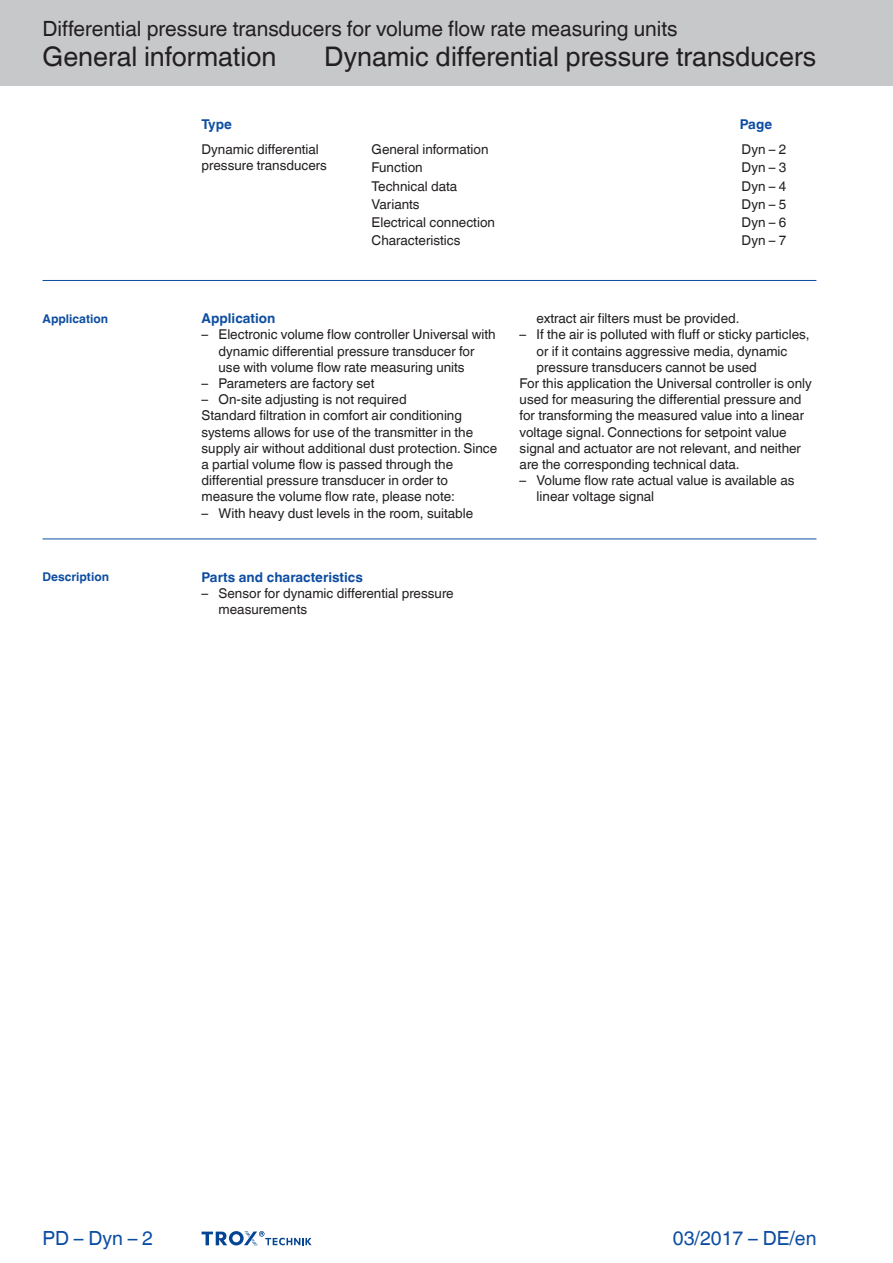
<style>
.page{position:relative;width:893px;height:1263px;background:#fff}
.page>*{position:absolute;margin:0;border:0;box-sizing:border-box;transform-origin:0 0}
.Navigation_3{font:27px "TROX Helvetica";color:#231f20}
.Navigation_2{font:27px "TROX Helvetica";color:#231f20}
.Navigation_1{font:21px "TROX Helvetica";color:#231f20}
.date{font:19.5px "TROX Helvetica";color:#0d4da1}
.pagina_li-re{font:19.5px "TROX Helvetica";color:#0d4da1}
.descr_txt_section_pa{font:13.5px/16.2px "TROX Helvetica";color:#231f20}
.descr_txt_section_li{font:13.5px/16.2px "TROX Helvetica";color:#231f20}
.Standard_oben_links{font:13.5px/16.2px "TROX Helvetica";color:#231f20}
.descr_txt_section_ti{font:700 13.5px "TROX Helvetica";color:#0d4da1}
.Standard_oben_links-2{font:700 13.5px "TROX Helvetica";color:#0d4da1}
.marg_title_blue{font:700 12px "TROX Helvetica";color:#0d4da1}
</style>
<div class="page">
<div style="left:0;top:0;width:893px;height:85px;background:#c7c8ca"></div>
<hr style="left:43px;top:280px;width:773px;height:1px;background:#0d4da1">
<hr style="left:43px;top:538px;width:773px;height:1px;background:#0d4da1">
<svg style="left:202px;top:1231px;width:110px;height:15px"></svg>
<p class="Navigation_1" style="left:43px;top:17px;width:637px">Differential pressure transducers for volume flow rate measuring units</p>
<p class="Navigation_2" style="left:43px;top:41px;width:235px">General information</p>
<p class="Navigation_3" style="left:324px;top:41px;width:494px">Dynamic differential pressure transducers</p>
<p class="marg_title_blue" style="left:43px;top:312px;width:67px">Application</p>
<p class="marg_title_blue" style="left:43px;top:570px;width:68px">Description</p>
<p class="Standard_oben_links-2" style="left:202px;top:116px;width:32px">Type</p>
<p class="Standard_oben_links" style="left:202px;top:141px;width:127px">Dynamic differential pressure transducers</p>
<p class="Standard_oben_links" style="left:372px;top:141px;width:118px">General information</p>
<p class="Standard_oben_links" style="left:742px;top:141px;width:46px">Dyn – 2</p>
<p class="Standard_oben_links-2" style="left:740px;top:116px;width:34px">Page</p>
<p class="Standard_oben_links" style="left:372px;top:160px;width:53px">Function</p>
<p class="Standard_oben_links" style="left:742px;top:160px;width:46px">Dyn – 3</p>
<p class="Standard_oben_links" style="left:372px;top:178px;width:87px">Technical data</p>
<p class="Standard_oben_links" style="left:742px;top:178px;width:46px">Dyn – 4</p>
<p class="Standard_oben_links" style="left:372px;top:196px;width:50px">Variants</p>
<p class="Standard_oben_links" style="left:742px;top:196px;width:46px">Dyn – 5</p>
<p class="Standard_oben_links" style="left:372px;top:214px;width:125px">Electrical connection</p>
<p class="Standard_oben_links" style="left:742px;top:214px;width:46px">Dyn – 6</p>
<p class="Standard_oben_links" style="left:372px;top:233px;width:90px">Characteristics</p>
<p class="Standard_oben_links" style="left:742px;top:233px;width:46px">Dyn – 7</p>
<p class="descr_txt_section_ti" style="left:202px;top:311px;width:75px">Application</p>
<p class="descr_txt_section_li" style="left:219px;top:327px;width:279px;text-indent:-17px">– Electronic volume flow controller Universal with dynamic differential pressure transducer for use with volume flow rate measuring units</p>
<p class="descr_txt_section_li" style="left:202px;top:375px;width:174px">– Parameters are factory set</p>
<p class="descr_txt_section_li" style="left:202px;top:391px;width:207px">– On-site adjusting is not required</p>
<p class="descr_txt_section_pa" style="left:202px;top:408px;width:297px">Standard filtration in comfort air conditioning systems allows for use of the transmitter in the supply air without additional dust protection. Since a partial volume flow is passed through the differential pressure transducer in order to measure the volume flow rate, please note:</p>
<p class="descr_txt_section_li" style="left:202px;top:505px;width:273px">– With heavy dust levels in the room, suitable</p>
<p class="descr_txt_section_ti" style="left:202px;top:569px;width:163px">Parts and characteristics</p>
<p class="descr_txt_section_li" style="left:219px;top:585px;width:237px;text-indent:-17px">– Sensor for dynamic differential pressure measurements</p>
<p class="descr_txt_section_li" style="left:537px;top:310px;width:204px">extract air filters must be provided.</p>
<p class="descr_txt_section_li" style="left:537px;top:327px;width:274px;text-indent:-17px">– If the air is polluted with fluff or sticky particles, or if it contains aggressive media, dynamic pressure transducers cannot be used</p>
<p class="descr_txt_section_pa" style="left:520px;top:375px;width:294px">For this application the Universal controller is only used for measuring the differential pressure and for transforming the measured value into a linear voltage signal. Connections for setpoint value signal and actuator are not relevant, and neither are the corresponding technical data.</p>
<p class="descr_txt_section_li" style="left:537px;top:472px;width:259px;text-indent:-17px">– Volume flow rate actual value is available as linear voltage signal</p>
<p class="pagina_li-re" style="left:43px;top:1227px;width:112px">PD – Dyn – 2</p>
<p class="date" style="left:673px;top:1227px;width:145px">03/2017 – DE/en</p>
</div>
